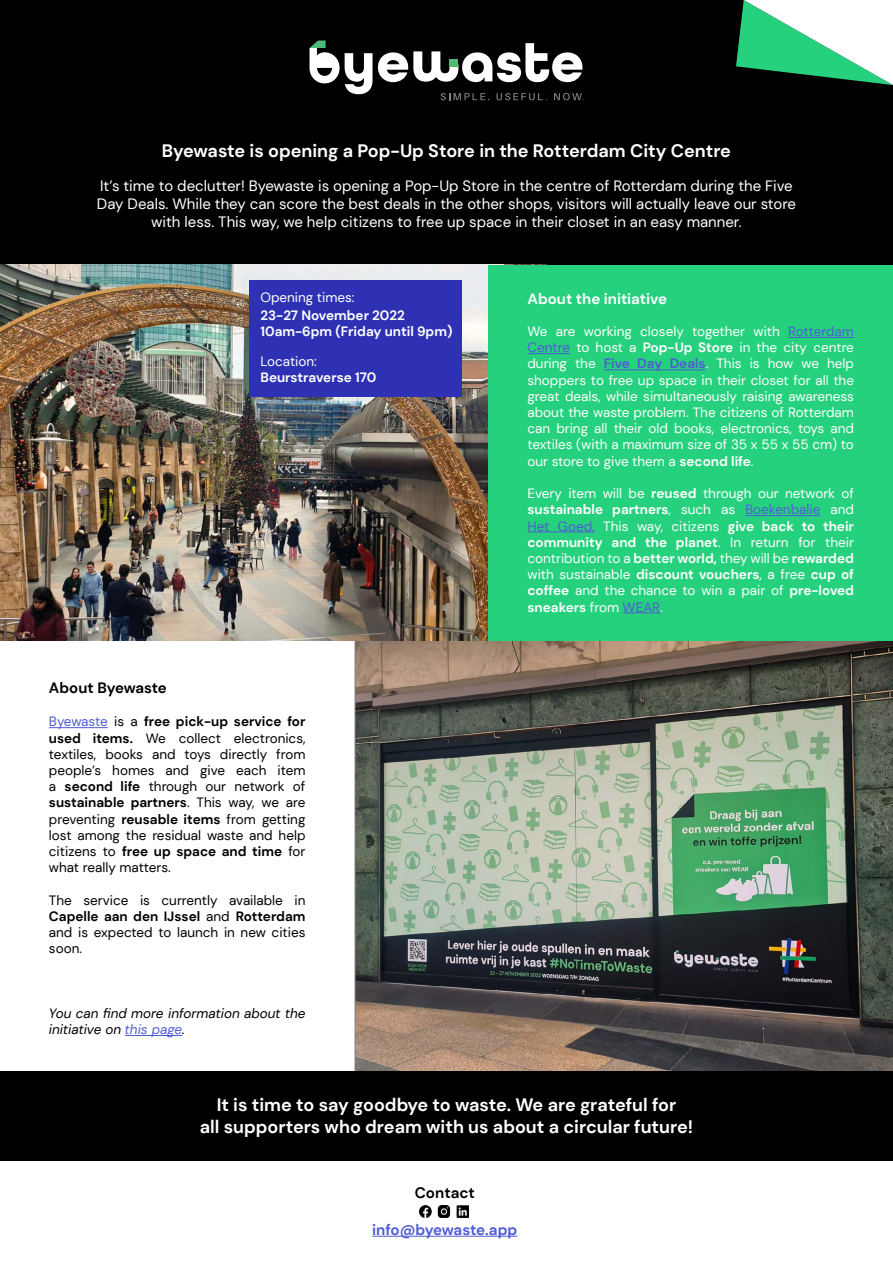
<style>
.page{position:relative;width:893px;height:1263px;background:#fff}
.page>*{position:absolute;margin:0;border:0;box-sizing:border-box;transform-origin:0 0}
.t1{font:700 18px/21.6px "DM Sans";color:#fff;text-align:center}
.t2{font:700 15.15px "DM Sans";letter-spacing:-.015em;color:#4f5cd6}
.t3{font:700 15.15px "DM Sans";color:#000}
.t4{font:15px/18px "DM Sans";color:#fff;text-align:center}
.t5{font:700 15px "DM Sans";color:#fff}
.t6{font:700 15px "DM Sans";color:#000}
.t7{font:13.5px/16.2px "DM Sans";color:#fff;text-align:justify}
.t8{font:13.5px/16.2px "DM Sans";color:#000;text-align:justify}
.t9{font:700 13.5px/16.2px "DM Sans";color:#fff}
.t10{font:italic 13.5px/16.2px "DM Sans";color:#000}
.s1{color:#4f5cd6}
.s2{font-weight:700}
.s3{font-weight:700;color:#4f5cd6}
</style>
<div class="page">
<hr style="left:372px;top:1236px;width:145px;height:1px;background:#4f5cd6">
<img style="left:355px;top:640px;width:538px;height:431px">
<div style="left:0;top:0;width:893px;height:385px;background:#000"></div>
<img style="left:0;top:265px;width:488px;height:375px">
<svg style="left:736px;top:0;width:157px;height:85px;background:#88cbaa"></svg>
<svg style="left:420px;top:1205px;width:12px;height:12px"></svg>
<svg style="left:310px;top:41px;width:273px;height:59px"></svg>
<img style="left:437px;top:1205px;width:14px;height:12px">
<svg style="left:456px;top:1205px;width:12px;height:12px"></svg>
<hr style="left:49px;top:727px;width:59px;height:1px;background:#4f5cd6">
<hr style="left:125px;top:1035px;width:57px;height:1px;background:#4f5cd6">
<div style="left:488px;top:265px;width:405px;height:375px;background:#26d17d"></div>
<hr style="left:788px;top:337px;width:66px;height:1px;background:#4f5cd6">
<hr style="left:527px;top:353px;width:43px;height:1px;background:#4f5cd6">
<hr style="left:604px;top:369px;width:102px;height:1px;background:#4f5cd6">
<hr style="left:745px;top:515px;width:75px;height:1px;background:#4f5cd6">
<hr style="left:527px;top:531px;width:68px;height:1px;background:#4f5cd6">
<hr style="left:623px;top:612px;width:37px;height:1px;background:#4f5cd6">
<div style="left:249px;top:280px;width:212px;height:117px;background:#2e31b4"></div>
<div style="left:0;top:1071px;width:893px;height:90px;background:#000"></div>
<h1 class="t1" style="left:162px;top:139px;width:571px">Byewaste is opening a Pop-Up Store in the Rotterdam City Centre</h1>
<p class="t4" style="left:97px;top:177px;width:701px">It’s time to declutter! Byewaste is opening a Pop-Up Store in the centre of Rotterdam during the Five<br>Day Deals. While they can score the best deals in the other shops, visitors will actually leave our store with less. This way, we help citizens to free up space in their closet in an easy manner.</p>
<p class="t7" style="left:260px;top:289px;width:96px">Opening times:</p>
<p class="t9" style="left:260px;top:307px;width:193px">23-27 November 2022<br>10am-6pm (Friday until 9pm)</p>
<p class="t7" style="left:260px;top:353px;width:58px">Location:</p>
<p class="t9" style="left:260px;top:369px;width:117px">Beurstraverse 170</p>
<p class="t6" style="left:49px;top:678px;width:119px">About Byewaste</p>
<p class="t8" style="left:49px;top:713px;width:258px"><span class="s1">Byewaste</span> is a <span class="s2">free pick-up service for used items.</span> We collect electronics, textiles, books and toys directly from people’s homes and give each item a <span class="s2">second life</span> through our network of <span class="s2">sustainable partners</span>. This way, we are preventing <span class="s2">reusable items</span> from getting lost among the residual waste and help citizens to <span class="s2">free up space and time</span> for what really matters.</p>
<p class="t8" style="left:49px;top:892px;width:258px">The service is currently available in <span class="s2">Capelle aan den IJssel</span> and <span class="s2">Rotterdam </span>and is expected to launch in new cities soon.</p>
<p class="t10" style="left:49px;top:1005px;width:258px">You can find more information about the initiative on <span class="s1">this page</span>.</p>
<p class="t5" style="left:527px;top:289px;width:141px">About the initiative</p>
<p class="t7" style="left:527px;top:323px;width:328px">We are working closely together with <span class="s1">Rotterdam Centre</span> to host a <span class="s2">Pop-Up Store</span> in the city centre during the <span class="s3">Five Day Deals</span>. This is how we help shoppers to free up space in their closet for all the great deals, while simultaneously raising awareness about the waste problem. The citizens of Rotterdam can bring all their old books, electronics, toys and textiles (with a maximum size of 35 x 55 x 55 cm) to our store to give them a <span class="s2">second life</span>.</p>
<p class="t7" style="left:527px;top:485px;width:328px">Every item will be <span class="s2">reused</span> through our network of <span class="s2">sustainable partners</span>, such as <span class="s1">Boekenbalie</span> and <span class="s1">Het Goed.</span> This way, citizens <span class="s2">give back to their community and the planet</span>. In return for their contribution to a <span class="s2">better world,</span> they will be <span class="s2">rewarded </span>with sustainable <span class="s2">discount vouchers</span>, a free <span class="s2">cup of coffee</span> and the chance to win a pair of <span class="s2">pre-loved sneakers</span> from <span class="s1">WEAR</span>.</p>
<h1 class="t1" style="left:200px;top:1094px;width:495px">It is time to say goodbye to waste. We are grateful for<br>all supporters who dream with us about a circular future!</h1>
<p class="t3" style="left:415px;top:1183px;width:61px">Contact</p>
<p class="t2" style="left:372px;top:1220px;width:147px">info@byewaste.app</p>
</div>
